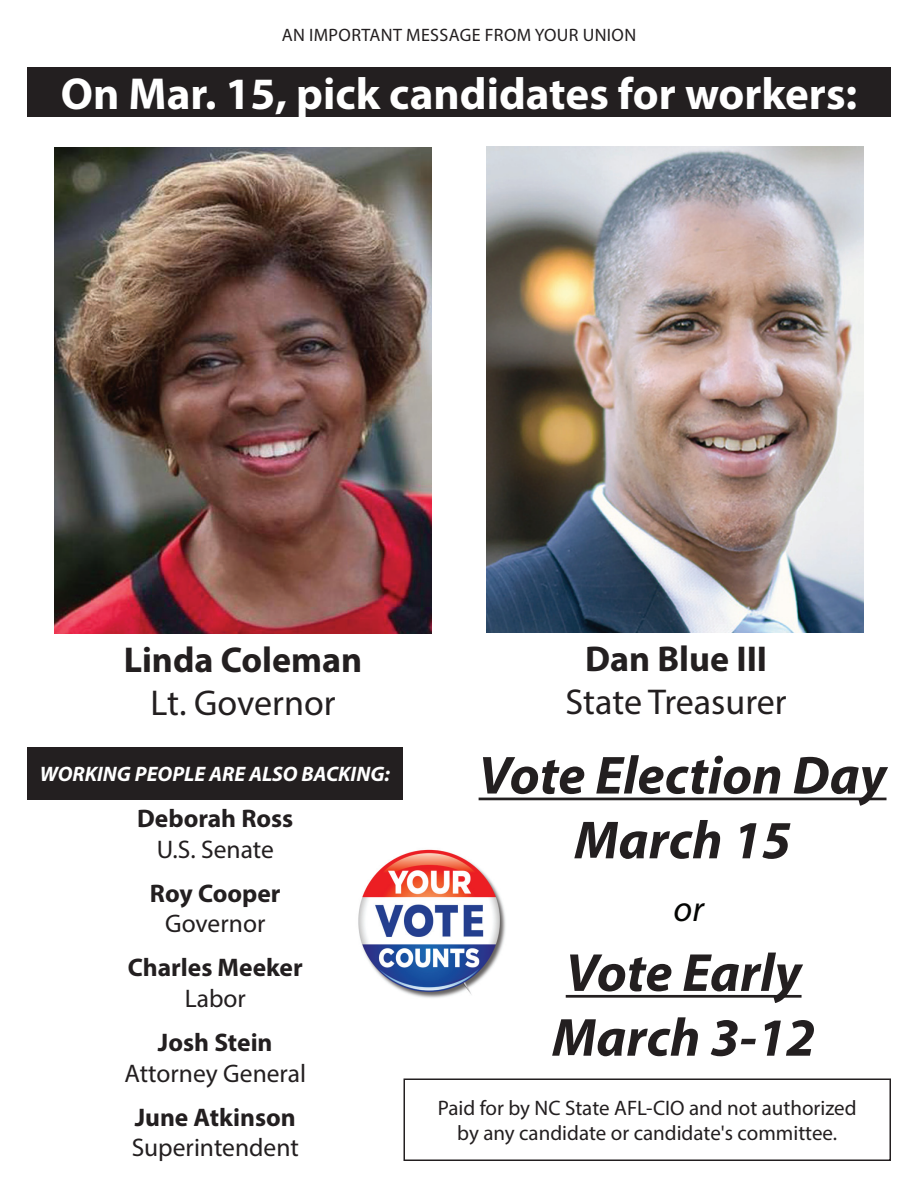
<style>
.page{position:relative;width:918px;height:1188px;background:#fff}
.page>*{position:absolute;margin:0;border:0;box-sizing:border-box;transform-origin:0 0}
.t1{font:italic 700 54px/64.8px "Myriad Pro";color:#231f20;text-align:center}
.t2{font:700 45px "Myriad Pro";color:#fff}
.t3{font:36px/43.2px "Myriad Pro";color:#231f20;text-align:center}
.t4{font:700 36px/43.2px "Myriad Pro";color:#231f20;text-align:center}
.t5{font:italic 36px "Myriad Pro";color:#040503}
.t6{font:700 25.5px/30.6px "Myriad Pro";color:#231f20;text-align:center}
.t7{font:25.5px/30.6px "Myriad Pro";color:#231f20;text-align:center}
.t8{font:21px/25.2px "Myriad Pro";color:#231f20;text-align:center}
.t9{font:italic 700 21px "Myriad Pro";color:#fff}
.t10{font:18px "Myriad Pro";letter-spacing:.02em;color:#231f20}
.s1{font-weight:400}
.s2{font-weight:700}
</style>
<div class="page">
<div style="left:27px;top:67px;width:864px;height:50px;background:#231f20"></div>
<hr style="left:479px;top:798px;width:408px;height:2px;background:#231f20">
<div style="left:27px;top:747px;width:376px;height:52px;background:#231f20"></div>
<div style="left:404px;top:1078px;width:487px;height:83px;border:2px solid #231f20"></div>
<img style="left:358px;top:849px;width:148px;height:149px">
<hr style="left:566px;top:995px;width:236px;height:3px;background:#231f20">
<img style="left:486px;top:147px;width:378px;height:486px">
<img style="left:54px;top:148px;width:378px;height:486px">
<p class="t10" style="left:282px;top:23px;width:160px">An important messag</p>
<p class="t10" style="left:472px;top:23px;width:123px">e from you r union</p>
<p class="t2" style="left:61px;top:64px;width:798px">On Mar. 15, pick candidates for workers:</p>
<p class="t4" style="left:124px;top:637px;width:240px">Linda Coleman<br><span class="s1">Lt. Governor</span></p>
<p class="t9" style="left:40px;top:761px;width:352px">WORKING PEOPLE ARE ALSO BACKING:</p>
<p class="t6" style="left:137px;top:802px;width:158px">Deborah Ross<br><span class="s1">U.S. Senate</span></p>
<p class="t6" style="left:150px;top:877px;width:132px">Roy Cooper<br><span class="s1">Governor</span></p>
<p class="t6" style="left:128px;top:952px;width:177px">Charles Meeker<br><span class="s1">Labor</span></p>
<p class="t7" style="left:124px;top:1027px;width:183px"><span class="s2">Josh Stein<br></span>Attorney General</p>
<p class="t7" style="left:132px;top:1101px;width:169px;text-align:left"><span class="s2">June Atkinson<br></span>Superintendent</p>
<p class="t3" style="left:566px;top:637px;width:223px"><span class="s2">Dan Blue III<br></span>State Treasurer</p>
<p class="t1" style="left:479px;top:741px;width:409px">Vote Election Day<br>March 15</p>
<p class="t5" style="left:674px;top:887px;width:32px">or</p>
<p class="t1" style="left:552px;top:939px;width:265px;text-align:left">Vote Early<br>March 3-12</p>
<p class="t8" style="left:438px;top:1095px;width:420px">Paid for by NC State AFL-CIO and not authorized by any candidate or candidate's committee.</p>
</div>
